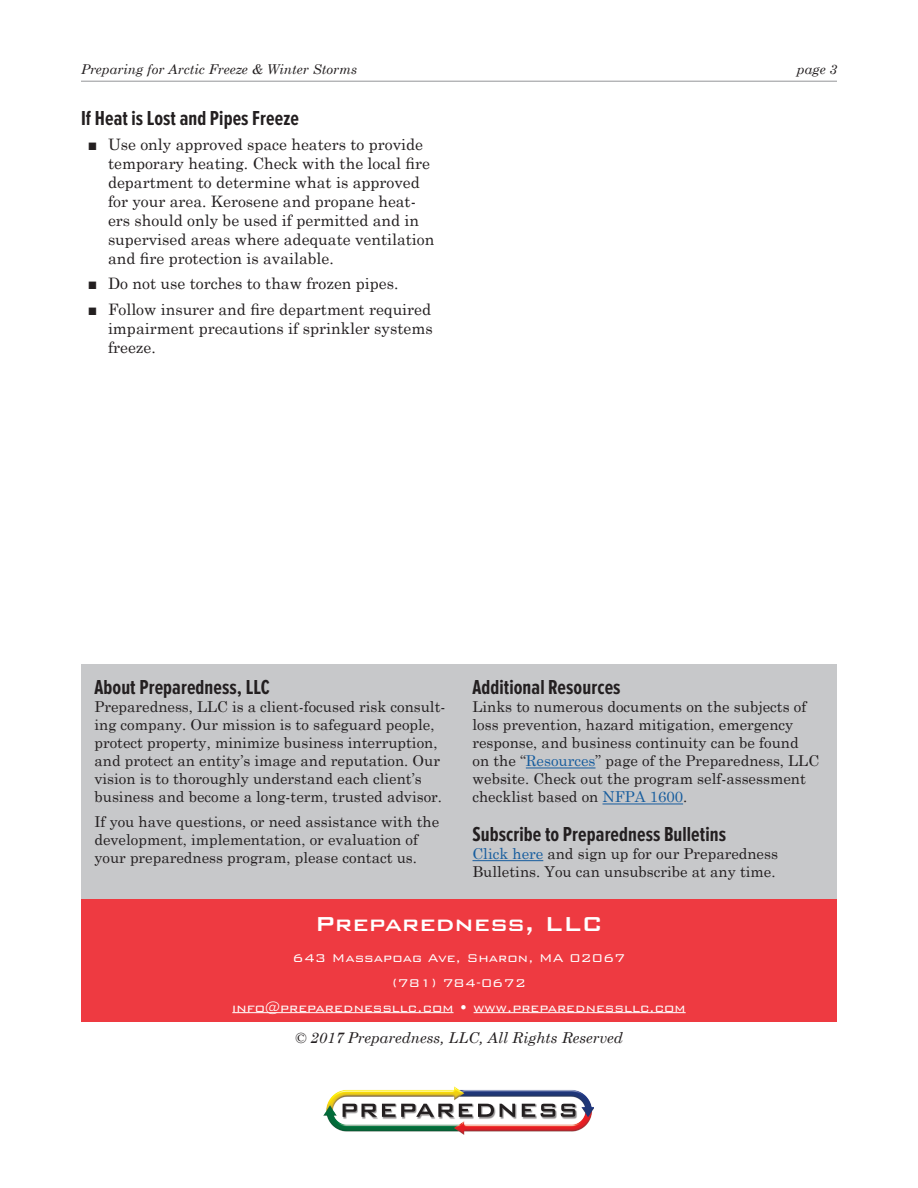
<style>
.page{position:relative;width:918px;height:1188px;background:#fff}
.page>*{position:absolute;margin:0;border:0;box-sizing:border-box;transform-origin:0 0}
.t1{font:500 27px "Bank Gothic BT";color:#fff}
.t2{font:700 21px "Proxima Nova Ex Cn";letter-spacing:.005em;color:#231f20}
.t3{font:15.75px/18.9px "Century Schoolbook";color:#231f20}
.t4{font:15px/18px "Century Schoolbook";color:#231f20}
.t5{font:300 15px/24.8px "Bank Gothic BT";color:#fff;text-align:center}
.t6{font:italic 15px "Century Schoolbook";color:#231f20}
.t7{font:italic 13.5px "Century Schoolbook";color:#231f20}
.s1{color:#175d9e}
</style>
<div class="page">
<hr style="left:81px;top:81px;width:756px;height:1px;background:#939598">
<img style="left:324px;top:1087px;width:270px;height:47px">
<div style="left:81px;top:664px;width:756px;height:236px;background:#c7c8ca"></div>
<hr style="left:526px;top:768px;width:70px;height:1px;background:#175d9e">
<hr style="left:603px;top:804px;width:80px;height:1px;background:#175d9e">
<hr style="left:472px;top:860px;width:71px;height:1px;background:#175d9e">
<div style="left:81px;top:899px;width:756px;height:123px;background:#ee3a41"></div>
<hr style="left:232px;top:1012px;width:222px;height:1px;background:#fff">
<hr style="left:474px;top:1012px;width:212px;height:1px;background:#fff">
<p class="t7" style="left:81px;top:59px;width:278px">Preparing for Arctic Freeze &amp; Winter Storms</p>
<p class="t7" style="left:797px;top:59px;width:42px">page 3</p>
<h2 class="t2" style="left:81px;top:106px;width:219px">If Heat is Lost and Pipes Freeze</h2>
<p class="t3" style="left:108px;top:134px;width:328px;text-indent:-20px">■ Use only approved space heaters to provide temporary heating. Check with the local fire department to determine what is approved for your area. Kerosene and propane heat&shy;ers should only be used if permitted and in supervised areas where adequate ventilation and fire protection is available.</p>
<p class="t3" style="left:88px;top:273px;width:312px">■ Do not use torches to thaw frozen pipes.</p>
<p class="t3" style="left:108px;top:298px;width:326px;text-align:justify;text-indent:-20px">■ Follow insurer and fire department required impairment precautions if sprinkler systems freeze.</p>
<h2 class="t2" style="left:94px;top:676px;width:177px">About Preparedness, LLC</h2>
<p class="t4" style="left:94px;top:697px;width:352px">Preparedness, LLC is a client-focused risk consult&shy;ing company. Our mission is to safeguard people, protect property, minimize business interruption, and protect an entity’s image and reputation. Our vision is to thoroughly understand each client’s business and become a long-term, trusted advisor.</p>
<p class="t4" style="left:94px;top:812px;width:346px">If you have questions, or need assistance with the development, implementation, or evaluation of your preparedness program, please contact us.</p>
<h2 class="t2" style="left:472px;top:676px;width:150px">Additional Resources</h2>
<p class="t4" style="left:472px;top:697px;width:348px">Links to numerous documents on the subjects of loss prevention, hazard mitigation, emergency response, and business continuity can be found<br>on the “<span class="s1">Resources</span>” page of the Preparedness, LLC website. Check out the program self-assessment checklist based on <span class="s1">NFPA 1600</span>.</p>
<h2 class="t2" style="left:472px;top:823px;width:255px">Subscribe to Preparedness Bulletins</h2>
<p class="t4" style="left:472px;top:843px;width:307px"><span class="s1">Click here</span> and sign up for our Preparedness<br>Bulletins. You can unsubscribe at any time.</p>
<h1 class="t1" style="left:315px;top:909px;width:290px">Preparedness, LLC</h1>
<p class="t5" style="left:232px;top:945px;width:455px">643 Massapoag Ave, Sharon, MA 02067<br>(781) 784-0672<br>info@preparednessllc.com • www.preparednessllc.com</p>
<p class="t6" style="left:295px;top:1026px;width:330px">© 2017 Preparedness, LLC, All Rights Reserved</p>
</div>
